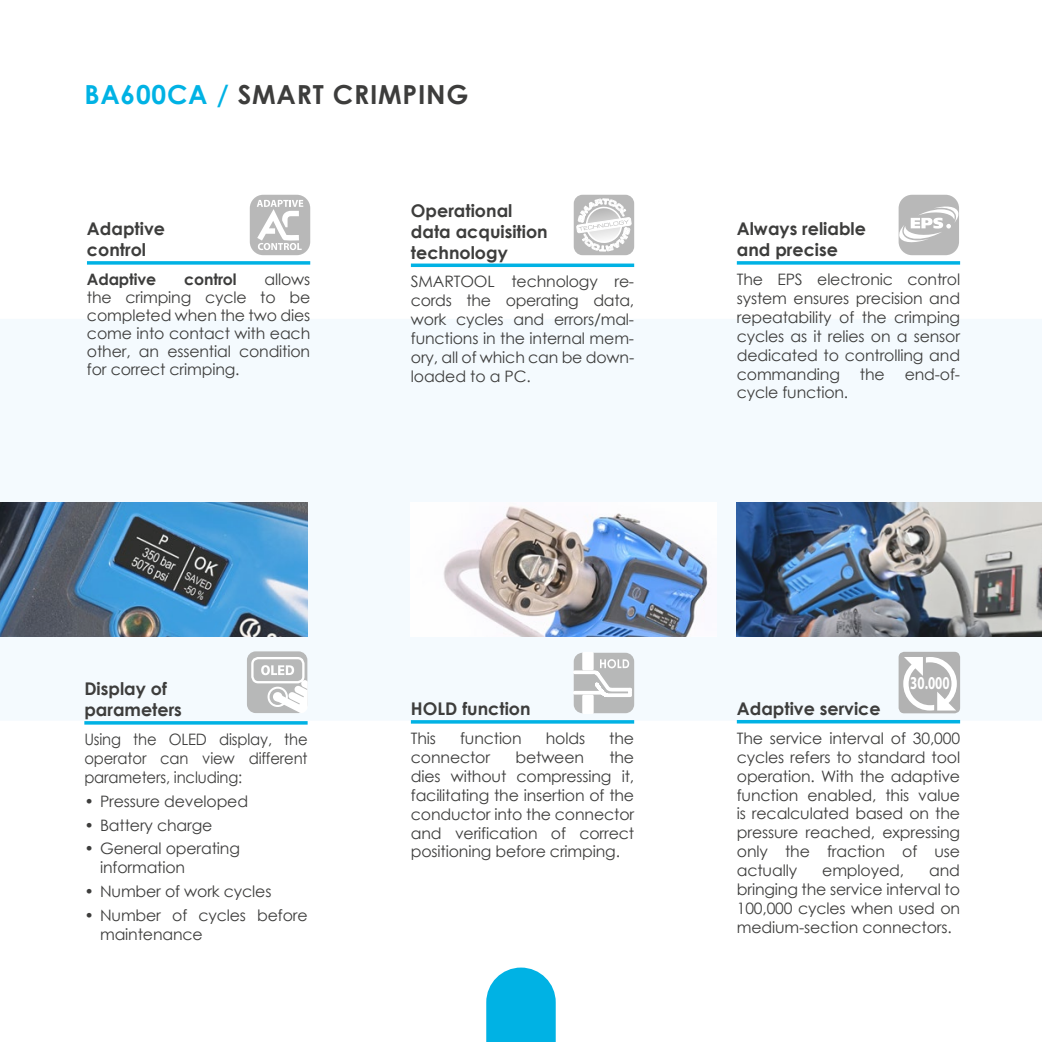
<style>
.page{position:relative;width:1042px;height:1042px;background:#fff}
.page>*{position:absolute;margin:0;border:0;box-sizing:border-box;transform-origin:0 0}
.t1{font:700 26.25px "Century Gothic";letter-spacing:.03em;color:#3d3d3c}
.t2{font:700 18.2px "Myriad Pro";color:#fff;scale:.72 1}
.t3{font:700 17.5px/21px "Century Gothic";color:#3d3d3c}
.t4{font:15.75px/18.9px "Century Gothic";letter-spacing:-.01em;color:#3d3d3c;text-align:justify}
.t5{font:15.75px/18.9px "Century Gothic";letter-spacing:-.01em;color:#3d3d3c;text-align:justify;scale:.94 1}
.t6{font:700 15.75px "Century Gothic";letter-spacing:-.01em;color:#3d3d3c}
.s1{color:#00b2e4}
</style>
<div class="page">
<svg style="left:486px;top:967px;width:70px;height:75px;background:#1dbae7"></svg>
<div style="left:0;top:319px;width:1042px;height:402px;background:#f4fafe"></div>
<img style="left:0;top:503px;width:308px;height:134px">
<img style="left:737px;top:503px;width:305px;height:134px">
<hr style="left:84px;top:721px;width:224px;height:3px;background:#00b2e4">
<hr style="left:737px;top:720px;width:223px;height:3px;background:#00b2e4">
<hr style="left:411px;top:720px;width:223px;height:3px;background:#00b2e4">
<svg style="left:737px;top:261px;width:223px;height:4px"></svg>
<svg style="left:411px;top:263px;width:223px;height:4px"></svg>
<svg style="left:87px;top:261px;width:223px;height:4px"></svg>
<img style="left:411px;top:503px;width:305px;height:134px">
<div style="left:247px;top:651px;width:60px;height:62px;background:#b2b2b2;border-radius:9px"></div>
<div style="left:251px;top:657px;width:53px;height:26px;border:2px solid #fff;border-radius:6px"></div>
<svg style="left:261px;top:665px;width:47px;height:49px"></svg>
<div style="left:574px;top:653px;width:60px;height:60px;background:#b2b2b2;border-radius:9px"></div>
<div style="left:582px;top:652px;width:12px;height:18px;background:#fff"></div>
<div style="left:582px;top:695px;width:12px;height:19px;background:#fff"></div>
<svg style="left:571px;top:659px;width:63px;height:40px"></svg>
<div style="left:898px;top:652px;width:62px;height:61px;background:#b2b2b2;border-radius:6px"></div>
<svg style="left:903px;top:657px;width:54px;height:53px"></svg>
<div style="left:898px;top:195px;width:61px;height:60px;background:#b2b2b2;border-radius:13px"></div>
<svg style="left:898px;top:205px;width:61px;height:39px"></svg>
<div style="left:574px;top:195px;width:60px;height:60px;background:#b2b2b2;border-radius:9px"></div>
<svg style="left:577px;top:198px;width:54px;height:53px"></svg>
<div style="left:250px;top:195px;width:60px;height:60px;background:#b2b2b2;border-radius:13px"></div>
<svg style="left:257px;top:200px;width:46px;height:50px"></svg>
<h1 class="t1" style="left:84px;top:75px;width:386px"><span class="s1">BA600CA /</span> SMART CRIMPING</h1>
<p class="t3" style="left:87px;top:217px;width:80px">Adaptive control</p>
<p class="t6" style="left:87px;top:267px;width:71px">Adaptive</p>
<p class="t6" style="left:184px;top:267px;width:54px">control</p>
<p class="t4" style="left:87px;top:270px;width:225px;line-height:18px;text-indent:177px">allows the crimping cycle to be completed when the two dies come into contact with each other, an essential condition for correct crimping.</p>
<p class="t3" style="left:411px;top:199px;width:138px">Operational data acquisition technology</p>
<p class="t4" style="left:411px;top:272px;width:225px">SMARTOOL technology re&shy;cords the operating data, work cycles and errors/mal&shy;functions in the internal mem&shy;ory, all of which can be down&shy;loaded to a PC.</p>
<p class="t3" style="left:737px;top:217px;width:131px">Always reliable and precise</p>
<p class="t4" style="left:737px;top:270px;width:225px">The EPS electronic control system ensures precision and repeatability of the crimping cycles as it relies on a sensor dedicated to controlling and commanding</p>
<p class="t4" style="left:860px;top:364px;width:26px">the</p>
<p class="t4" style="left:904px;top:364px;width:57px">end-of-</p>
<p class="t4" style="left:737px;top:383px;width:113px">cycle function.</p>
<p class="t3" style="left:84px;top:677px;width:99px">Display of parameters</p>
<p class="t5" style="left:84px;top:729px;width:239px">Using the OLED display, the operator can view different parameters, including:</p>
<p class="t4" style="left:84px;top:791px;width:165px">• Pressure developed</p>
<p class="t4" style="left:84px;top:815px;width:130px">• Battery charge</p>
<p class="t4" style="left:100px;top:839px;width:141px;text-indent:-16px">• General operating information</p>
<p class="t4" style="left:84px;top:882px;width:189px">• Number of work cycles</p>
<p class="t4" style="left:100px;top:905px;width:209px;text-indent:-16px">• Number of cycles before maintenance</p>
<p class="t3" style="left:411px;top:697px;width:121px">HOLD function</p>
<p class="t4" style="left:411px;top:728px;width:27px">This</p>
<p class="t4" style="left:460px;top:728px;width:63px">function</p>
<p class="t4" style="left:546px;top:728px;width:41px">holds</p>
<p class="t4" style="left:609px;top:728px;width:26px">the</p>
<p class="t4" style="left:411px;top:747px;width:81px">connector</p>
<p class="t4" style="left:515px;top:747px;width:70px">between</p>
<p class="t4" style="left:411px;top:747px;width:225px;text-indent:198px">the dies without compressing it, facilitating the insertion of the conductor into the connector and verification of correct positioning before crimping.</p>
<p class="t2" style="left:910px;top:671px;width:57px">30.000</p>
<p class="t3" style="left:737px;top:697px;width:145px">Adaptive service</p>
<p class="t4" style="left:737px;top:728px;width:225px">The service interval of 30,000 cycles refers to standard tool operation. With the adaptive function enabled, this value is recalculated based on the pressure reached, expressing only the fraction of use actually</p>
<p class="t4" style="left:737px;top:861px;width:225px;text-indent:192px">and bringing the service interval to 100,000 cycles when used on medium-section connectors.</p>
<p class="t4" style="left:822px;top:861px;width:83px">employed,</p>
</div>
